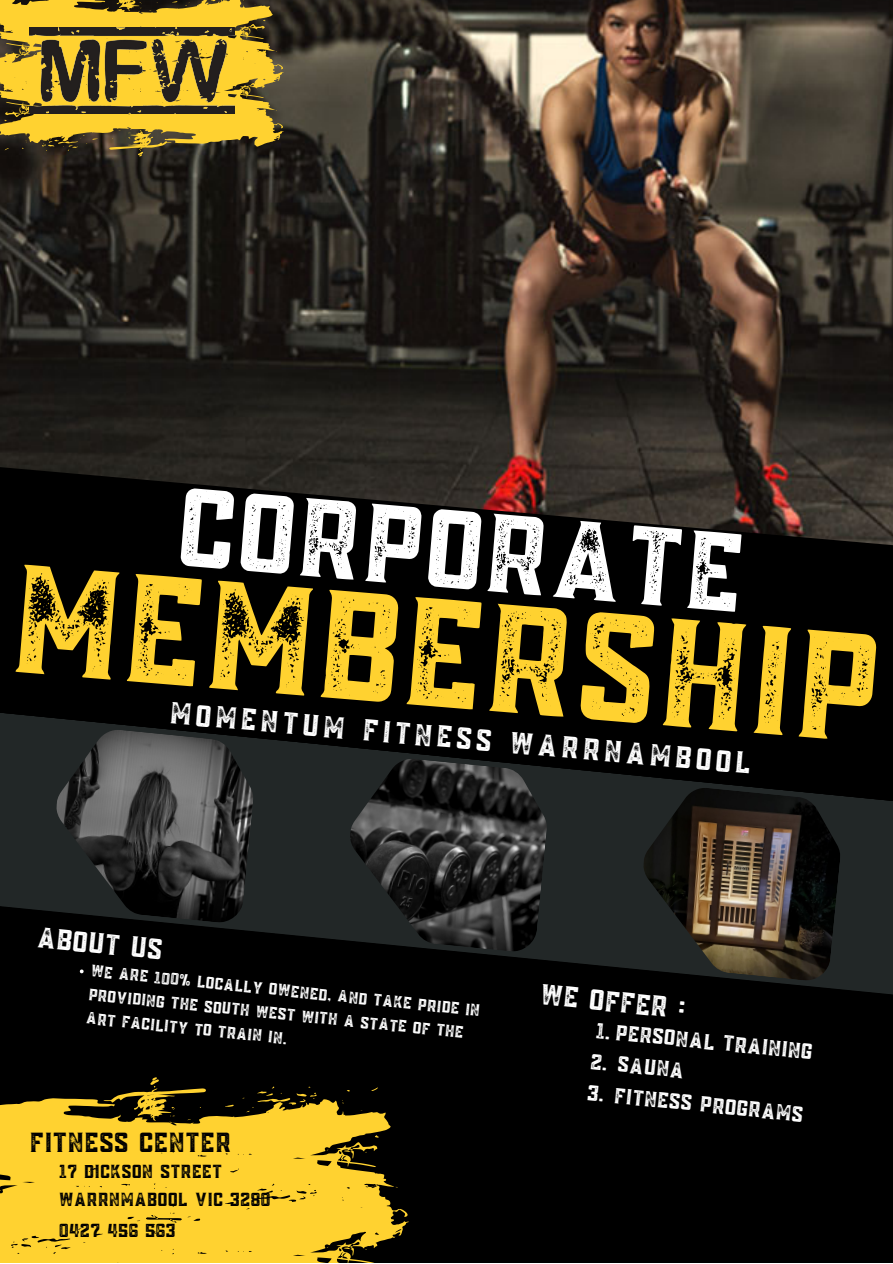
<style>
.page{position:relative;width:893px;height:1264px;background:#fff}
.page>*{position:absolute;margin:0;border:0;box-sizing:border-box;transform-origin:0 0}
.t1{font:160.8px "Posey Textured";color:#ffd230}
.t2{font:116.25px "Posey Textured";color:#fff}
.t3{font:31.8px "Posey Textured";color:#fff}
.t4{font:30.3px "Posey Textured";color:#fff}
.t5{font:28.95px "Posey Textured";color:#000}
.t6{font:22.8px "Posey Textured";color:#fff}
.t7{font:19.8px/27.6px "Posey Textured";color:#000}
.t8{font:17.25px/23.9px "Posey Textured";color:#fff}
</style>
<div class="page">
<div style="left:0;top:0;width:892px;height:1262px;background:#000"></div>
<img style="left:0;top:0;width:892px;height:545px">
<svg style="left:0;top:713px;width:892px;height:281px"></svg>
<svg style="left:0;top:0;width:284px;height:156px;background:#aa8d2a"></svg>
<img style="left:55px;top:729px;width:199px;height:194px">
<img style="left:348px;top:758px;width:199px;height:194px">
<img style="left:641px;top:787px;width:199px;height:194px">
<svg style="left:0;top:1077px;width:409px;height:185px;fill:#ffd230"></svg>
<img style="left:30px;top:28px;width:204px;height:85px">
<svg style="left:80px;top:969px;width:4px;height:4px"></svg>
<h2 class="t2" style="left:184px;top:456px;width:570px;rotate:5deg">CORPORATE</h2>
<h1 class="t1" style="left:21px;top:520px;width:873px;rotate:5deg">MEMBERSHIP</h1>
<h3 class="t3" style="left:172px;top:693px;width:325px;rotate:5deg">MOMENTUM FITNESS</h3>
<h3 class="t3" style="left:511px;top:723px;width:244px;rotate:5deg">WARRNAMBOOL</h3>
<h3 class="t4" style="left:39px;top:918px;width:128px;rotate:6deg">ABOUT US</h3>
<p class="t8" style="left:92px;top:957px;width:392px;rotate:6deg">WE ARE 100% LOCALLY OWENED, AND TAKE PRIDE IN<br>PROVIDING THE SOUTH WEST WITH A STATE OF THE<br>ART FACILITY TO TRAIN IN.</p>
<h3 class="t5" style="left:30px;top:1125px;width:203px">FITNESS CENTER</h3>
<p class="t7" style="left:59px;top:1157px;width:213px">17 DICKSON STREET<br>WARRNMABOOL VIC 3280</p>
<p class="t7" style="left:59px;top:1216px;width:119px">0427 456 563</p>
<h3 class="t4" style="left:542px;top:975px;width:147px;rotate:6deg">WE OFFER :</h3>
<h3 class="t6" style="left:597px;top:1016px;width:219px;rotate:6deg">1. PERSONAL TRAINING</h3>
<h3 class="t6" style="left:592px;top:1047px;width:96px;rotate:6deg">2. SAUNA</h3>
<h3 class="t6" style="left:588px;top:1078px;width:218px;rotate:6deg">3. FITNESS PROGRAMS</h3>
</div>
